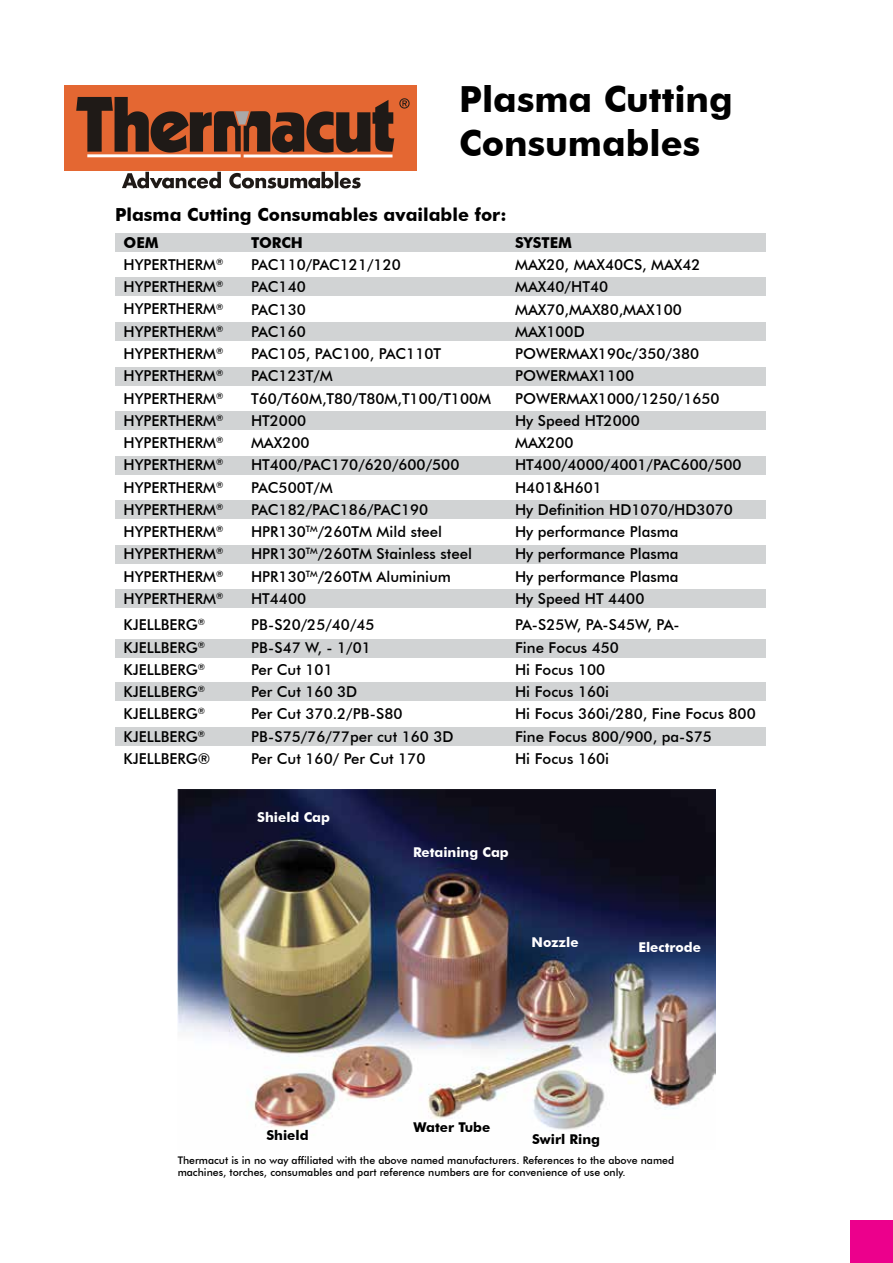
<style>
.page{position:relative;width:893px;height:1263px;background:#fff}
.page>*{position:absolute;margin:0;border:0;box-sizing:border-box;transform-origin:0 0}
.t1{font:700 36px/43.2px "Futura BT";color:#000}
.t2{font:700 18px "Futura BT";color:#000}
.t3{font:500 15px "Futura BT";color:#000}
.t4{font:700 15px "Futura BT";color:#000}
.t5{font:700 13.5px "Futura BT";color:#fff}
.t6{font:700 13.5px "Futura BT";color:#000}
.t7{font:500 10.5px/12.6px "Futura BT";color:#000}
</style>
<div class="page">
<div style="left:850px;top:1220px;width:43px;height:43px;background:#ec008c"></div>
<div style="left:115px;top:233px;width:651px;height:19px;background:#d1d3d4"></div>
<div style="left:115px;top:277px;width:651px;height:19px;background:#d1d3d4"></div>
<div style="left:115px;top:322px;width:651px;height:18px;background:#d1d3d4"></div>
<div style="left:115px;top:367px;width:651px;height:19px;background:#d1d3d4"></div>
<div style="left:115px;top:411px;width:651px;height:19px;background:#d1d3d4"></div>
<div style="left:115px;top:456px;width:651px;height:19px;background:#d1d3d4"></div>
<div style="left:115px;top:500px;width:651px;height:19px;background:#d1d3d4"></div>
<div style="left:115px;top:545px;width:651px;height:18px;background:#d1d3d4"></div>
<div style="left:115px;top:589px;width:651px;height:19px;background:#d1d3d4"></div>
<div style="left:115px;top:639px;width:651px;height:18px;background:#d1d3d4"></div>
<div style="left:115px;top:682px;width:651px;height:19px;background:#d1d3d4"></div>
<div style="left:115px;top:727px;width:651px;height:18px;background:#d1d3d4"></div>
<div style="left:64px;top:85px;width:353px;height:85px;background:#e46732"></div>
<hr style="left:244px;top:155px;width:148px;height:2px;background:#fff">
<hr style="left:87px;top:154px;width:154px;height:3px;background:#fff">
<svg style="left:76px;top:97px;width:334px;height:56px"></svg>
<svg style="left:122px;top:172px;width:239px;height:17px"></svg>
<img style="left:178px;top:790px;width:537px;height:343px">
<h1 class="t1" style="left:459px;top:78px;width:275px">Plasma Cutting<br>Consumables</h1>
<p class="t2" style="left:115px;top:204px;width:393px">Plasma Cutting Consumables available for:</p>
<p class="t4" style="left:124px;top:233px;width:37px">OEM</p>
<p class="t4" style="left:251px;top:233px;width:53px">TORCH</p>
<p class="t4" style="left:515px;top:233px;width:59px">SYSTEM</p>
<p class="t3" style="left:124px;top:256px;width:101px">HYPERTHERM<sup>®</sup></p>
<p class="t3" style="left:251px;top:256px;width:151px">PAC110/PAC121/120</p>
<p class="t3" style="left:515px;top:256px;width:187px">MAX20, MAX40CS, MAX42</p>
<p class="t3" style="left:124px;top:278px;width:101px">HYPERTHERM<sup>®</sup></p>
<p class="t3" style="left:251px;top:278px;width:56px">PAC140</p>
<p class="t3" style="left:515px;top:278px;width:95px">MAX40/HT40</p>
<p class="t3" style="left:124px;top:300px;width:101px">HYPERTHERM<sup>®</sup></p>
<p class="t3" style="left:251px;top:300px;width:56px">PAC130</p>
<p class="t3" style="left:515px;top:300px;width:168px">MAX70,MAX80,MAX100</p>
<p class="t3" style="left:124px;top:322px;width:101px">HYPERTHERM<sup>®</sup></p>
<p class="t3" style="left:251px;top:322px;width:56px">PAC160</p>
<p class="t3" style="left:515px;top:322px;width:71px">MAX100D</p>
<p class="t3" style="left:124px;top:345px;width:101px">HYPERTHERM<sup>®</sup></p>
<p class="t3" style="left:251px;top:345px;width:192px">PAC105, PAC100, PAC110T</p>
<p class="t3" style="left:515px;top:345px;width:186px">POWERMAX190c/350/380</p>
<p class="t3" style="left:124px;top:367px;width:101px">HYPERTHERM<sup>®</sup></p>
<p class="t3" style="left:251px;top:367px;width:83px">PAC123T/M</p>
<p class="t3" style="left:515px;top:367px;width:121px">POWERMAX1100</p>
<p class="t3" style="left:124px;top:389px;width:101px">HYPERTHERM<sup>®</sup></p>
<p class="t3" style="left:251px;top:389px;width:242px">T60/T60M,T80/T80M,T100/T100M</p>
<p class="t3" style="left:515px;top:389px;width:206px">POWERMAX1000/1250/1650</p>
<p class="t3" style="left:124px;top:411px;width:101px">HYPERTHERM<sup>®</sup></p>
<p class="t3" style="left:251px;top:411px;width:57px">HT2000</p>
<p class="t3" style="left:515px;top:411px;width:126px">Hy Speed HT2000</p>
<p class="t3" style="left:124px;top:434px;width:101px">HYPERTHERM<sup>®</sup></p>
<p class="t3" style="left:251px;top:434px;width:60px">MAX200</p>
<p class="t3" style="left:515px;top:434px;width:60px">MAX200</p>
<p class="t3" style="left:124px;top:456px;width:101px">HYPERTHERM<sup>®</sup></p>
<p class="t3" style="left:251px;top:456px;width:210px">HT400/PAC170/620/600/500</p>
<p class="t3" style="left:515px;top:456px;width:228px">HT400/4000/4001/PAC600/500</p>
<p class="t3" style="left:124px;top:478px;width:101px">HYPERTHERM<sup>®</sup></p>
<p class="t3" style="left:251px;top:478px;width:83px">PAC500T/M</p>
<p class="t3" style="left:515px;top:478px;width:88px">H401&amp;H601</p>
<p class="t3" style="left:124px;top:500px;width:101px">HYPERTHERM<sup>®</sup></p>
<p class="t3" style="left:251px;top:500px;width:179px">PAC182/PAC186/PAC190</p>
<p class="t3" style="left:515px;top:500px;width:219px">Hy Definition HD1070/HD3070</p>
<p class="t3" style="left:124px;top:523px;width:101px">HYPERTHERM<sup>®</sup></p>
<p class="t3" style="left:251px;top:523px;width:193px">HPR130<sup>TM</sup>/260TM Mild steel</p>
<p class="t3" style="left:515px;top:523px;width:165px">Hy performance Plasma</p>
<p class="t3" style="left:124px;top:545px;width:101px">HYPERTHERM<sup>®</sup></p>
<p class="t3" style="left:251px;top:545px;width:222px">HPR130<sup>TM</sup>/260TM Stainless steel</p>
<p class="t3" style="left:515px;top:545px;width:165px">Hy performance Plasma</p>
<p class="t3" style="left:124px;top:567px;width:101px">HYPERTHERM<sup>®</sup></p>
<p class="t3" style="left:251px;top:567px;width:201px">HPR130<sup>TM</sup>/260TM Aluminium</p>
<p class="t3" style="left:515px;top:567px;width:165px">Hy performance Plasma</p>
<p class="t3" style="left:124px;top:589px;width:101px">HYPERTHERM<sup>®</sup></p>
<p class="t3" style="left:251px;top:589px;width:57px">HT4400</p>
<p class="t3" style="left:515px;top:589px;width:131px">Hy Speed HT 4400</p>
<p class="t3" style="left:124px;top:616px;width:83px">KJELLBERG<sup>®</sup></p>
<p class="t3" style="left:251px;top:616px;width:125px">PB-S20/25/40/45</p>
<p class="t3" style="left:515px;top:616px;width:166px">PA-S25W, PA-S45W, PA-</p>
<p class="t3" style="left:124px;top:638px;width:83px">KJELLBERG<sup>®</sup></p>
<p class="t3" style="left:251px;top:638px;width:121px">PB-S47 W, - 1/01</p>
<p class="t3" style="left:515px;top:638px;width:105px">Fine Focus 450</p>
<p class="t3" style="left:124px;top:660px;width:83px">KJELLBERG<sup>®</sup></p>
<p class="t3" style="left:251px;top:660px;width:83px">Per Cut 101</p>
<p class="t3" style="left:515px;top:660px;width:92px">Hi Focus 100</p>
<p class="t3" style="left:124px;top:683px;width:83px">KJELLBERG<sup>®</sup></p>
<p class="t3" style="left:251px;top:683px;width:108px">Per Cut 160 3D</p>
<p class="t3" style="left:515px;top:683px;width:96px">Hi Focus 160i</p>
<p class="t3" style="left:124px;top:705px;width:83px">KJELLBERG<sup>®</sup></p>
<p class="t3" style="left:251px;top:705px;width:153px">Per Cut 370.2/PB-S80</p>
<p class="t3" style="left:515px;top:705px;width:242px">Hi Focus 360i/280, Fine Focus 800</p>
<p class="t3" style="left:124px;top:727px;width:83px">KJELLBERG<sup>®</sup></p>
<p class="t3" style="left:251px;top:727px;width:204px">PB-S75/76/77per cut 160 3D</p>
<p class="t3" style="left:515px;top:727px;width:198px">Fine Focus 800/900, pa-S75</p>
<p class="t3" style="left:124px;top:749px;width:88px">KJELLBERG®</p>
<p class="t3" style="left:251px;top:749px;width:176px">Per Cut 160/ Per Cut 170</p>
<p class="t3" style="left:515px;top:749px;width:96px">Hi Focus 160i</p>
<p class="t5" style="left:257px;top:809px;width:74px">Shield Cap</p>
<p class="t6" style="left:266px;top:1127px;width:44px">Shield</p>
<p class="t5" style="left:413px;top:844px;width:97px">Retaining Cap</p>
<p class="t5" style="left:532px;top:934px;width:49px">Nozzle</p>
<p class="t5" style="left:638px;top:939px;width:64px">Electrode</p>
<p class="t6" style="left:414px;top:1119px;width:78px">Water Tube</p>
<p class="t6" style="left:532px;top:1130px;width:69px">Swirl Ring</p>
<p class="t7" style="left:178px;top:1153px;width:498px">Thermacut is in no way affiliated with the above named manufacturers. References to the above named machines, torches, consumables and part reference numbers are for convenience of use only.</p>
</div>
